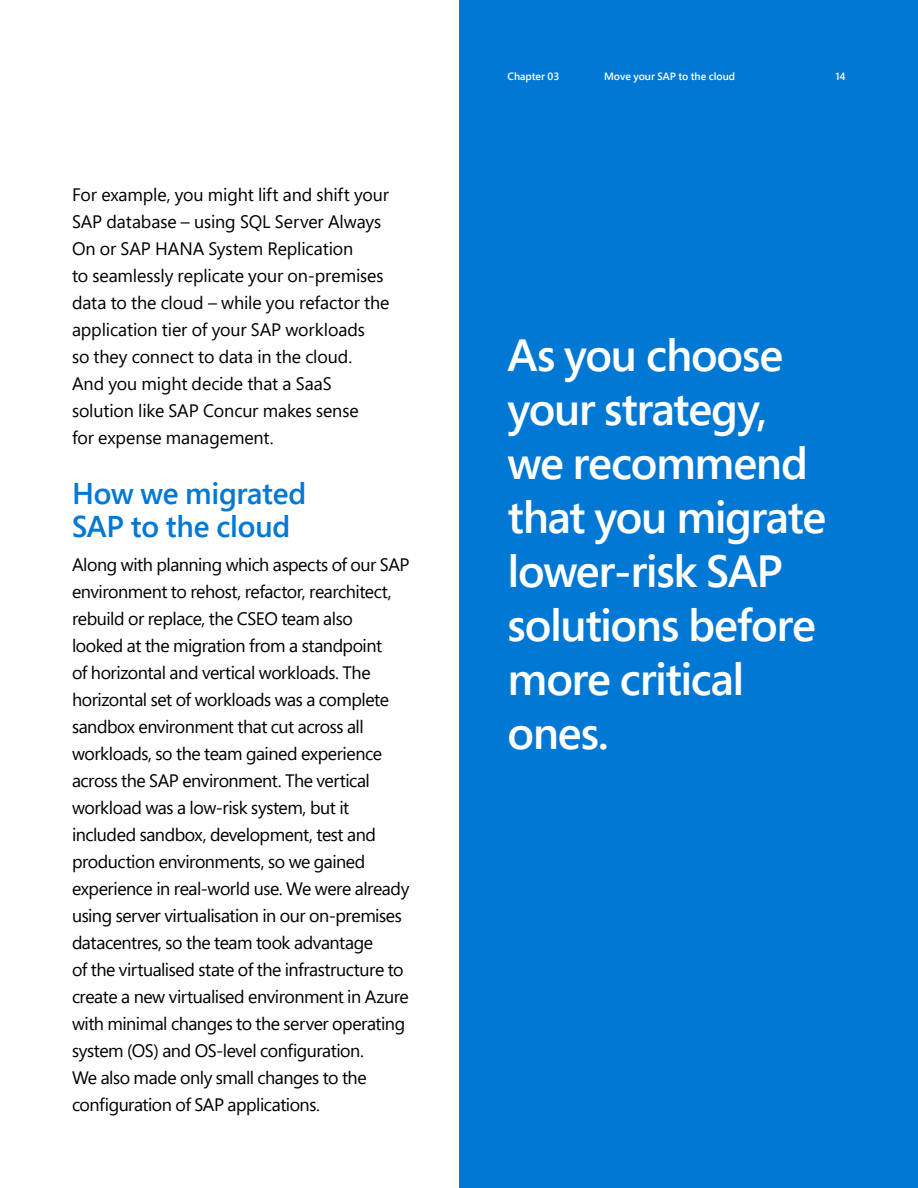
<style>
.page{position:relative;width:918px;height:1188px;background:#fff}
.page>*{position:absolute;margin:0;border:0;box-sizing:border-box;transform-origin:0 0}
.Blue_30_36{font:600 45px/54px "Segoe Pro";letter-spacing:-.03em;color:#fff}
.Chapter_Secondary_ti{font:600 30px/33px "Segoe Pro Display";letter-spacing:-.01em;color:#0078d4}
.Body{font:18px/27px "Segoe Pro";letter-spacing:-.025em;color:#000}
.Body-2{font:18px/27px "Segoe Pro";letter-spacing:-.005em;color:#000}
.t1{font:600 10.5px "Segoe Pro";color:#fff}
</style>
<div class="page">
<div style="left:459px;top:0;width:459px;height:1188px;background:#0078d4"></div>
<p class="Body-2" style="left:72px;top:181px;width:319px">For example, you might lift and shift your SAP database – using SQL Server Always On or SAP HANA System Replication<br>to seamlessly replicate your on-premises data to the cloud – while you refactor the application tier of your SAP workloads<br>so they connect to data in the cloud.<br>And you might decide that a SaaS solution like SAP Concur makes sense<br>for expense management.</p>
<p class="Chapter_Secondary_ti" style="left:72px;top:477px;width:236px">How we migrated<br>SAP to the cloud</p>
<p class="Body" style="left:72px;top:551px;width:339px">Along with planning which aspects of our SAP environment to rehost, refactor, rearchitect, rebuild or replace, the CSEO team also<br>looked at the migration from a standpoint<br>of horizontal and vertical workloads. The horizontal set of workloads was a complete sandbox environment that cut across all workloads, so the team gained experience across the SAP environment. The vertical workload was a low-risk system, but it included sandbox, development, test and production environments, so we gained experience in real-world use. We were already using server virtualisation in our on-premises datacentres, so the team took advantage<br>of the virtualised state of the infrastructure to create a new virtualised environment in Azure with minimal changes to the server operating system (OS) and OS-level configuration.<br>We also made only small changes to the configuration of SAP applications.</p>
<p class="t1" style="left:508px;top:69px;width:53px">Chapter 03</p>
<p class="t1" style="left:604px;top:69px;width:133px">Move your SAP to the cloud</p>
<p class="t1" style="left:835px;top:69px;width:12px">14</p>
<p class="Blue_30_36" style="left:508px;top:327px;width:320px">As you choose your strategy, we recommend that you migrate lower-risk SAP solutions before more critical ones.</p>
</div>
